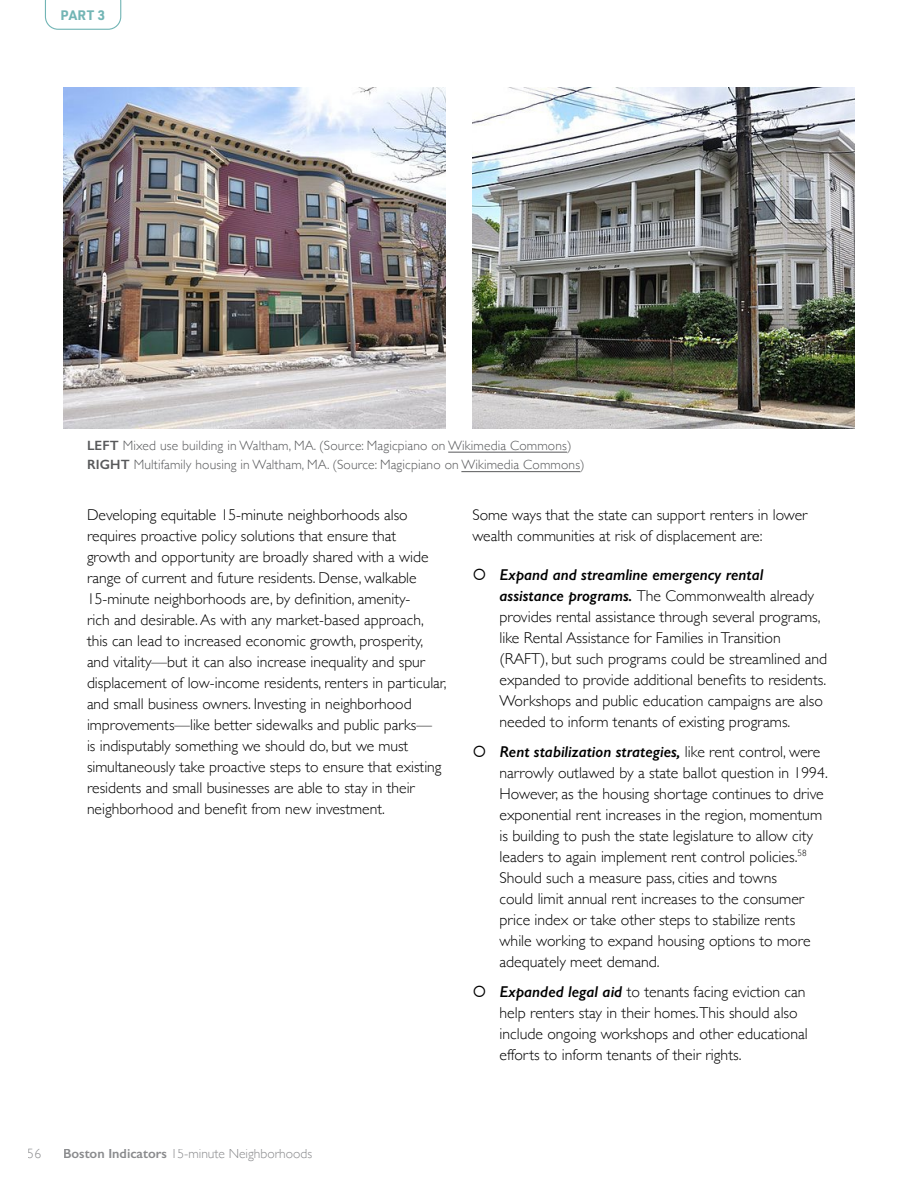
<style>
.page{position:relative;width:918px;height:1188px;background:#fff}
.page>*{position:absolute;margin:0;border:0;box-sizing:border-box;transform-origin:0 0}
.t1{font:300 15.75px/21px "Gill Sans";color:#000}
.t2{font:300 15.6px/21px "Gill Sans";color:#000}
.Caption_Main{font:300 13.5px "Gill Sans";letter-spacing:.01em;color:#58595b}
.t3{font:300 13.5px "Gill Sans";color:#6d6e71}
.t4{font:700 13.5px "URWDIN";color:#72b5b5}
.s1{font-weight:600}
.s2{font-weight:600;font-style:italic}
</style>
<div class="page">
<svg style="left:45px;top:0;width:76px;height:30px"></svg>
<img style="left:64px;top:87px;width:382px;height:341px">
<img style="left:472px;top:87px;width:382px;height:341px">
<hr style="left:448px;top:452px;width:119px;height:1px;background:#58595b">
<hr style="left:461px;top:471px;width:119px;height:1px;background:#58595b">
<p class="t4" style="left:60px;top:6px;width:46px">PART 3</p>
<p class="Caption_Main" style="left:87px;top:435px;width:486px"><span class="s1">LEFT</span> Mixed use building in Waltham, MA. (Source: Magicpiano on Wikimedia Commons)</p>
<p class="Caption_Main" style="left:87px;top:454px;width:499px"><span class="s1">RIGHT</span> Multifamily housing in Waltham, MA. (Source: Magicpiano on Wikimedia Commons)</p>
<p class="t2" style="left:87px;top:503px;width:361px">Developing equitable 15-minute neighborhoods also requires proactive policy solutions that ensure that<br>growth and opportunity are broadly shared with a wide range of current and future residents. Dense, walkable 15-minute neighborhoods are, by definition, amenity-<br>rich and desirable. As with any market-based approach, this can lead to increased economic growth, prosperity, and vitality—but it can also increase inequality and spur displacement of low-income residents, renters in particular, and small business owners. Investing in neighborhood improvements—like better sidewalks and public parks—<br>is indisputably something we should do, but we must simultaneously take proactive steps to ensure that existing residents and small businesses are able to stay in their neighborhood and benefit from new investment.</p>
<p class="t2" style="left:472px;top:503px;width:336px">Some ways that the state can support renters in lower wealth communities at risk of displacement are:</p>
<p class="t1" style="left:500px;top:563px;width:329px"><span class="s2">Expand and streamline emergency rental assistance programs.</span> The Commonwealth already provides rental assistance through several programs, like Rental Assistance for Families in Transition (RAFT), but such programs could be streamlined and expanded to provide additional benefits to residents.<br>Workshops and public education campaigns are also needed to inform tenants of existing programs.</p>
<p class="t1" style="left:500px;top:740px;width:330px"><span class="s2">Rent stabilization strategies,</span> like rent control, were narrowly outlawed by a state ballot question in 1994.<br>However, as the housing shortage continues to drive exponential rent increases in the region, momentum is building to push the state legislature to allow city leaders to again implement rent control policies.<sup>58<br></sup>Should such a measure pass, cities and towns<br>could limit annual rent increases to the consumer price index or take other steps to stabilize rents while working to expand housing options to more adequately meet demand.</p>
<p class="t1" style="left:500px;top:980px;width:310px"><span class="s2">Expanded legal aid</span> to tenants facing eviction can help renters stay in their homes.This should also include ongoing workshops and other educational efforts to inform tenants of their rights.</p>
<p class="t3" style="left:28px;top:1143px;width:15px">56</p>
<p class="t3" style="left:63px;top:1143px;width:251px"><span class="s1">Boston Indicators</span> 15-minute Neighborhoods</p>
</div>
